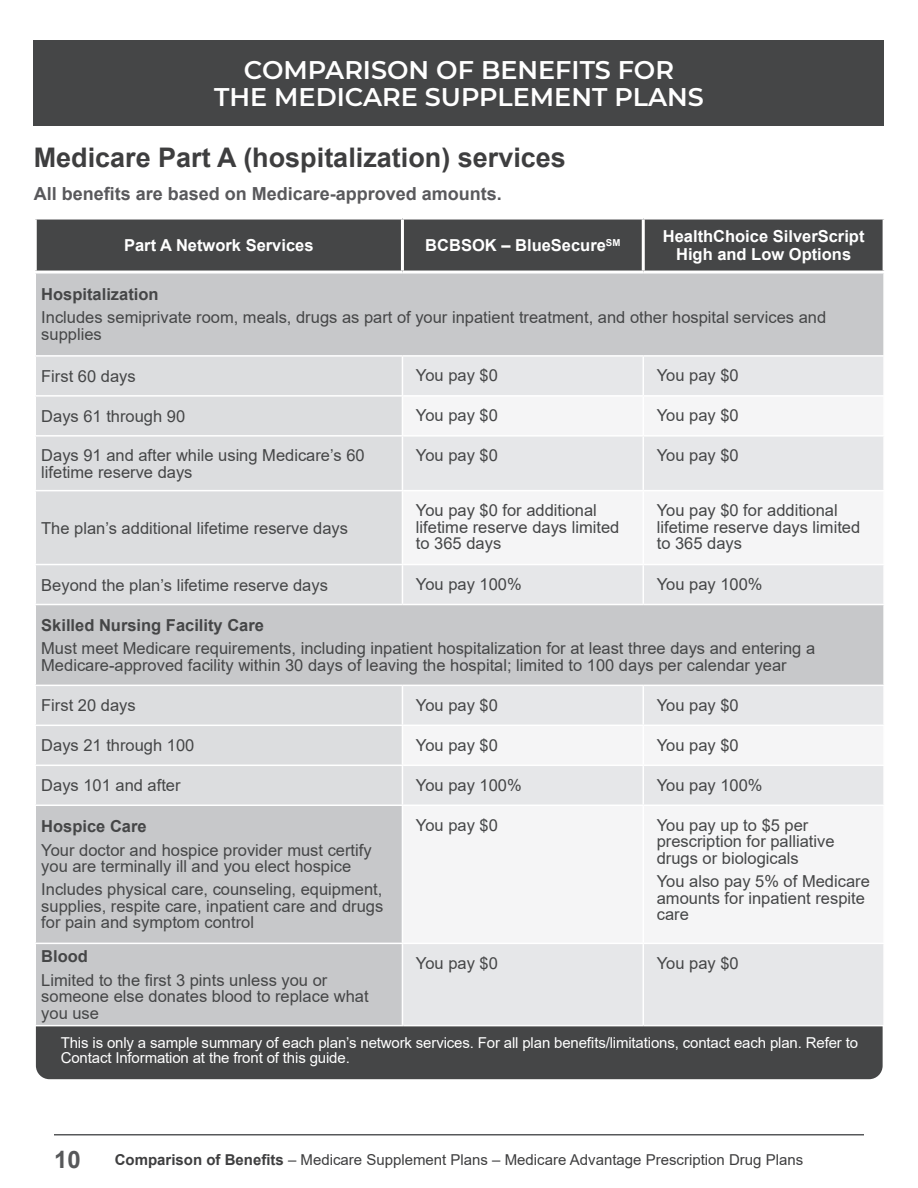
<style>
.page{position:relative;width:918px;height:1188px;background:#fff}
.page>*{position:absolute;margin:0;border:0;box-sizing:border-box;transform-origin:0 0}
._12-_H2__Section_Subhead{font:700 27px "Arial";color:#3e3e3f}
._11sm-_H1__Main_Section_Headline-small{font:600 25.5px/27px "Montserrat";color:#fff;text-align:center}
.t1{font:700 24px "Arial";color:#57585a}
._20-Normal_Text{font:700 18px "Arial";color:#59595c}
._34-GRID-normal_text{font:16.5px/16.5px "Arial";color:#454647}
._31-GRID-top_header{font:700 16.5px/18.8px "Arial";color:#fff;text-align:center}
._34-GRID-normal_text-2{font:700 16.5px "Arial";color:#454647}
._35-GRID-footnotes{font:15px/15px "Arial";letter-spacing:-.01em;color:#fff}
.t2{font:15px "Arial";color:#3e3e3f}
.s1{font-weight:700}
</style>
<div class="page">
<div style="left:34px;top:40px;width:850px;height:86px;background:#454647"></div>
<div style="left:36px;top:1026px;width:847px;height:53px;background:#454647"></div>
<div style="left:37px;top:220px;width:846px;height:51px;background:#454647"></div>
<div style="left:36px;top:274px;width:847px;height:751px;background:#c7c8ca"></div>
<svg style="left:36px;top:357px;width:366px;height:448px;fill:#dcdddf"></svg>
<div style="left:403px;top:357px;width:480px;height:668px;background:#e6e7e9"></div>
<svg style="left:402px;top:397px;width:481px;height:546px;fill:#f5f5f6"></svg>
<hr style="left:401px;top:220px;width:3px;height:51px;background:#fff">
<hr style="left:642px;top:220px;width:3px;height:51px;background:#fff">
<hr style="left:34px;top:355px;width:368px;height:2px;background:#fff">
<hr style="left:402px;top:355px;width:241px;height:2px;background:#fff">
<hr style="left:402px;top:357px;width:1px;height:38px;background:#fff">
<hr style="left:643px;top:355px;width:242px;height:2px;background:#fff">
<hr style="left:34px;top:395px;width:369px;height:2px;background:#fff">
<hr style="left:402px;top:397px;width:1px;height:38px;background:#fff">
<hr style="left:34px;top:435px;width:369px;height:2px;background:#fff">
<hr style="left:402px;top:437px;width:1px;height:53px;background:#fff">
<hr style="left:34px;top:490px;width:369px;height:1px;background:#fff">
<hr style="left:402px;top:491px;width:1px;height:73px;background:#fff">
<hr style="left:34px;top:564px;width:369px;height:1px;background:#fff">
<hr style="left:402px;top:565px;width:1px;height:39px;background:#fff">
<hr style="left:34px;top:604px;width:368px;height:1px;background:#fff">
<hr style="left:402px;top:604px;width:241px;height:1px;background:#fff">
<hr style="left:643px;top:604px;width:242px;height:1px;background:#fff">
<hr style="left:34px;top:685px;width:368px;height:1px;background:#fff">
<hr style="left:402px;top:685px;width:241px;height:1px;background:#fff">
<hr style="left:402px;top:686px;width:1px;height:39px;background:#fff">
<hr style="left:643px;top:685px;width:242px;height:1px;background:#fff">
<hr style="left:34px;top:725px;width:369px;height:1px;background:#fff">
<hr style="left:402px;top:726px;width:1px;height:39px;background:#fff">
<hr style="left:34px;top:765px;width:369px;height:1px;background:#fff">
<hr style="left:402px;top:766px;width:1px;height:39px;background:#fff">
<hr style="left:34px;top:805px;width:369px;height:1px;background:#fff">
<hr style="left:402px;top:806px;width:1px;height:137px;background:#fff">
<hr style="left:34px;top:943px;width:369px;height:1px;background:#fff">
<hr style="left:402px;top:944px;width:1px;height:81px;background:#fff">
<hr style="left:643px;top:357px;width:1px;height:38px;background:#fff">
<hr style="left:403px;top:395px;width:240px;height:2px;background:#fff">
<hr style="left:643px;top:395px;width:242px;height:2px;background:#fff">
<hr style="left:643px;top:397px;width:1px;height:38px;background:#fff">
<hr style="left:403px;top:435px;width:240px;height:2px;background:#fff">
<hr style="left:643px;top:435px;width:242px;height:2px;background:#fff">
<hr style="left:643px;top:437px;width:1px;height:53px;background:#fff">
<hr style="left:403px;top:490px;width:240px;height:1px;background:#fff">
<hr style="left:643px;top:490px;width:242px;height:1px;background:#fff">
<hr style="left:643px;top:491px;width:1px;height:73px;background:#fff">
<hr style="left:403px;top:564px;width:240px;height:1px;background:#fff">
<hr style="left:643px;top:564px;width:242px;height:1px;background:#fff">
<hr style="left:643px;top:565px;width:1px;height:39px;background:#fff">
<hr style="left:643px;top:686px;width:1px;height:39px;background:#fff">
<hr style="left:403px;top:725px;width:240px;height:1px;background:#fff">
<hr style="left:643px;top:725px;width:242px;height:1px;background:#fff">
<hr style="left:643px;top:726px;width:1px;height:39px;background:#fff">
<hr style="left:403px;top:765px;width:240px;height:1px;background:#fff">
<hr style="left:643px;top:765px;width:242px;height:1px;background:#fff">
<hr style="left:643px;top:766px;width:1px;height:39px;background:#fff">
<hr style="left:403px;top:805px;width:240px;height:1px;background:#fff">
<hr style="left:643px;top:805px;width:242px;height:1px;background:#fff">
<hr style="left:643px;top:806px;width:1px;height:137px;background:#fff">
<hr style="left:403px;top:943px;width:240px;height:1px;background:#fff">
<hr style="left:643px;top:943px;width:242px;height:1px;background:#fff">
<hr style="left:643px;top:944px;width:1px;height:81px;background:#fff">
<hr style="left:54px;top:1134px;width:810px;height:2px;background:#57585a">
<p class="_11sm-_H1__Main_Section_Headline-small" style="left:214px;top:55px;width:491px">COMPARISON OF BENEFITS FOR<br>THE MEDICARE SUPPLEMENT PLANS</p>
<p class="_12-_H2__Section_Subhead" style="left:34px;top:139px;width:534px">Medicare Part A (hospitalization) services</p>
<p class="_20-Normal_Text" style="left:34px;top:181px;width:470px">All benefits are based on Medicare-approved amounts.</p>
<p class="_31-GRID-top_header" style="left:124px;top:236px;width:191px">Part A Network Services</p>
<p class="_31-GRID-top_header" style="left:425px;top:236px;width:197px">BCBSOK – BlueSecure<sup>SM</sup></p>
<p class="_31-GRID-top_header" style="left:663px;top:227px;width:203px">HealthChoice SilverScript<br>High and Low Options</p>
<p class="_34-GRID-normal_text-2" style="left:41px;top:283px;width:119px">Hospitalization</p>
<p class="_34-GRID-normal_text" style="left:41px;top:309px;width:787px">Includes semiprivate room, meals, drugs as part of your inpatient treatment, and other hospital services and supplies</p>
<p class="_34-GRID-normal_text" style="left:41px;top:368px;width:96px">First 60 days</p>
<p class="_34-GRID-normal_text" style="left:416px;top:367px;width:83px">You pay $0</p>
<p class="_34-GRID-normal_text" style="left:657px;top:367px;width:83px">You pay $0</p>
<p class="_34-GRID-normal_text" style="left:41px;top:408px;width:145px">Days 61 through 90</p>
<p class="_34-GRID-normal_text" style="left:416px;top:407px;width:83px">You pay $0</p>
<p class="_34-GRID-normal_text" style="left:657px;top:407px;width:83px">You pay $0</p>
<p class="_34-GRID-normal_text" style="left:41px;top:447px;width:325px">Days 91 and after while using Medicare’s 60 lifetime reserve days</p>
<p class="_34-GRID-normal_text" style="left:416px;top:447px;width:83px">You pay $0</p>
<p class="_34-GRID-normal_text" style="left:657px;top:447px;width:83px">You pay $0</p>
<p class="_34-GRID-normal_text" style="left:41px;top:519px;width:308px">The plan’s additional lifetime reserve days</p>
<p class="_34-GRID-normal_text" style="left:416px;top:502px;width:205px">You pay $0 for additional lifetime reserve days limited to 365 days</p>
<p class="_34-GRID-normal_text" style="left:657px;top:502px;width:205px">You pay $0 for additional lifetime reserve days limited to 365 days</p>
<p class="_34-GRID-normal_text" style="left:41px;top:576px;width:288px">Beyond the plan’s lifetime reserve days</p>
<p class="_34-GRID-normal_text" style="left:416px;top:576px;width:107px">You pay 100%</p>
<p class="_34-GRID-normal_text" style="left:657px;top:576px;width:107px">You pay 100%</p>
<p class="_34-GRID-normal_text-2" style="left:41px;top:614px;width:224px">Skilled Nursing Facility Care</p>
<p class="_34-GRID-normal_text" style="left:41px;top:640px;width:776px">Must meet Medicare requirements, including inpatient hospitalization for at least three days and entering a<br>Medicare-approved facility within 30 days of leaving the hospital; limited to 100 days per calendar year</p>
<p class="_34-GRID-normal_text" style="left:41px;top:697px;width:96px">First 20 days</p>
<p class="_34-GRID-normal_text" style="left:416px;top:697px;width:83px">You pay $0</p>
<p class="_34-GRID-normal_text" style="left:657px;top:697px;width:83px">You pay $0</p>
<p class="_34-GRID-normal_text" style="left:41px;top:737px;width:155px">Days 21 through 100</p>
<p class="_34-GRID-normal_text" style="left:416px;top:737px;width:83px">You pay $0</p>
<p class="_34-GRID-normal_text" style="left:657px;top:737px;width:83px">You pay $0</p>
<p class="_34-GRID-normal_text" style="left:41px;top:777px;width:141px">Days 101 and after</p>
<p class="_34-GRID-normal_text" style="left:416px;top:777px;width:107px">You pay 100%</p>
<p class="_34-GRID-normal_text" style="left:657px;top:777px;width:107px">You pay 100%</p>
<p class="_34-GRID-normal_text-2" style="left:41px;top:815px;width:107px">Hospice Care</p>
<p class="_34-GRID-normal_text" style="left:41px;top:841px;width:332px">Your doctor and hospice provider must certify you are terminally ill and you elect hospice</p>
<p class="_34-GRID-normal_text" style="left:41px;top:881px;width:344px;text-align:justify">Includes physical care, counseling, equipment, supplies, respite care, inpatient care and drugs for pain and symptom control</p>
<p class="_34-GRID-normal_text" style="left:416px;top:817px;width:83px">You pay $0</p>
<p class="_34-GRID-normal_text" style="left:657px;top:817px;width:179px">You pay up to $5 per prescription for palliative drugs or biologicals</p>
<p class="_34-GRID-normal_text" style="left:657px;top:873px;width:215px">You also pay 5% of Medicare amounts for inpatient respite care</p>
<p class="_34-GRID-normal_text-2" style="left:41px;top:945px;width:48px">Blood</p>
<p class="_34-GRID-normal_text" style="left:41px;top:971px;width:329px">Limited to the first 3 pints unless you or someone else donates blood to replace what you use</p>
<p class="_34-GRID-normal_text" style="left:416px;top:955px;width:83px">You pay $0</p>
<p class="_34-GRID-normal_text" style="left:657px;top:955px;width:83px">You pay $0</p>
<p class="_35-GRID-footnotes" style="left:61px;top:1035px;width:799px">This is only a sample summary of each plan’s network services. For all plan benefits/limitations, contact each plan. Refer to<br>Contact Information at the front of this guide.</p>
<h3 class="t1" style="left:54px;top:1143px;width:28px">10</h3>
<p class="t2" style="left:115px;top:1150px;width:690px"><span class="s1">Comparison of Benefits</span> – Medicare Supplement Plans – Medicare Advantage Prescription Drug Plans</p>
</div>
